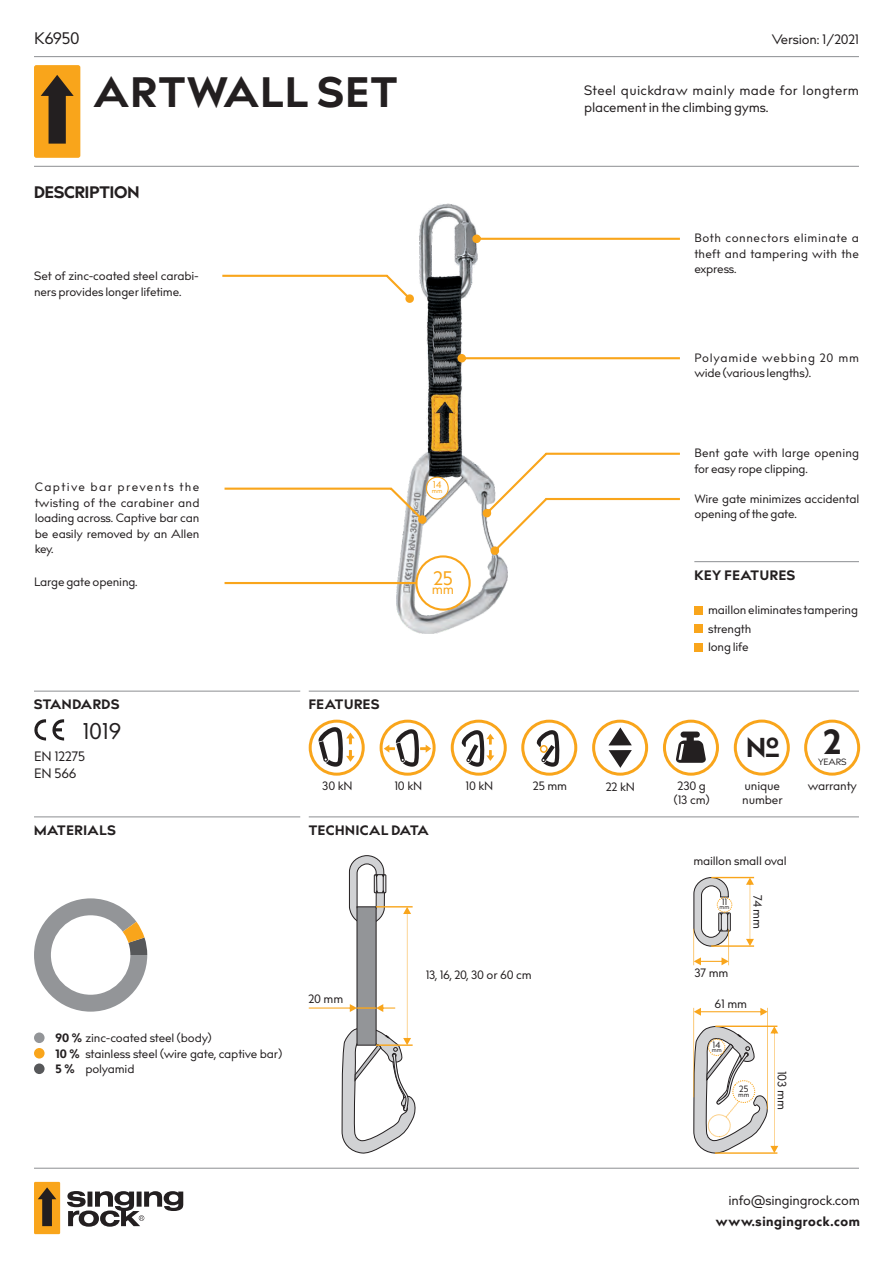
<style>
.page{position:relative;width:893px;height:1263px;background:#fff}
.page>*{position:absolute;margin:0;border:0;box-sizing:border-box;transform-origin:0 0}
.t1{font:700 42px "Bill Corporate";letter-spacing:.045em;color:#231f20}
.t2{font:700 34.5px "Bill Corporate";color:#231f20}
.t3{font:700 27px "Bill Corporate";color:#231f20}
.t4{font:22.5px "Bill Corporate";color:#231f20}
.t5{font:19.35px "Bill Corporate";color:#f9a51b}
.t6{font:700 16.5px "Bill Corporate";color:#231f20}
.t7{font:16.5px "Bill Corporate";color:#231f20}
.t8{font:13.65px "Bill Corporate";color:#f9a51b}
.t9{font:700 13.5px "Bill Corporate";letter-spacing:.045em;color:#231f20}
.t10{font:13.5px/17.4px "Bill Corporate";letter-spacing:.035em;color:#231f20}
.t11{font:13.5px/17.4px "Bill Corporate";color:#231f20}
.t12{font:12px/15.5px "Bill Corporate";color:#231f20}
.t13{font:12px/15.5px "Bill Corporate";letter-spacing:.025em;color:#231f20}
.t14{font:12px/15.5px "Bill Corporate";letter-spacing:.05em;color:#231f20}
.t15{font:9.75px "Bill Corporate";color:#f9a51b}
.t16{font:9px "Bill Corporate";color:#231f20}
.t17{font:6.75px "Bill Corporate";color:#231f20}
.t18{font:6.45px "Bill Corporate";color:#f9a51b}
.s1{font-weight:700}
</style>
<div class="page">
<img style="left:396px;top:203px;width:112px;height:430px">
<div style="left:34px;top:1182px;width:26px;height:52px;background:#f9a51b"></div>
<svg style="left:67px;top:1191px;width:116px;height:36px"></svg>
<svg style="left:38px;top:1187px;width:18px;height:39px"></svg>
<hr style="left:34px;top:1168px;width:825px;height:1px;background:#939598">
<hr style="left:34px;top:166px;width:825px;height:1px;background:#939598">
<svg style="left:663px;top:720px;width:56px;height:56px"></svg>
<div style="left:666px;top:723px;width:50px;height:50px;background:#fff;border-radius:50%"></div>
<svg style="left:676px;top:731px;width:30px;height:32px"></svg>
<svg style="left:521px;top:720px;width:56px;height:56px"></svg>
<div style="left:524px;top:723px;width:50px;height:50px;background:#fff;border-radius:50%"></div>
<svg style="left:537px;top:730px;width:23px;height:37px"></svg>
<svg style="left:451px;top:720px;width:56px;height:56px"></svg>
<div style="left:454px;top:723px;width:50px;height:50px;background:#fff;border-radius:50%"></div>
<svg style="left:461px;top:730px;width:33px;height:37px"></svg>
<svg style="left:309px;top:720px;width:56px;height:56px"></svg>
<div style="left:312px;top:723px;width:50px;height:50px;background:#fff;border-radius:50%"></div>
<svg style="left:318px;top:727px;width:37px;height:40px"></svg>
<svg style="left:380px;top:720px;width:56px;height:56px"></svg>
<div style="left:383px;top:723px;width:50px;height:50px;background:#fff;border-radius:50%"></div>
<svg style="left:384px;top:729px;width:47px;height:38px"></svg>
<hr style="left:309px;top:691px;width:550px;height:1px;background:#939598">
<hr style="left:34px;top:691px;width:266px;height:1px;background:#939598">
<hr style="left:309px;top:816px;width:550px;height:1px;background:#939598">
<hr style="left:34px;top:816px;width:266px;height:1px;background:#939598">
<div style="left:34px;top:65px;width:46px;height:93px;background:#f9a51b;border-radius:2px"></div>
<svg style="left:41px;top:75px;width:33px;height:69px"></svg>
<hr style="left:34px;top:56px;width:825px;height:1px;background:#939598">
<svg style="left:34px;top:719px;width:30px;height:21px"></svg>
<div style="left:426px;top:477px;width:23px;height:22px;border:1px solid #f9a51b;border-radius:50%"></div>
<hr style="left:694px;top:561px;width:165px;height:1px;background:#939598">
<div style="left:694px;top:606px;width:9px;height:9px;background:#f9a51b"></div>
<div style="left:694px;top:624px;width:9px;height:9px;background:#f9a51b"></div>
<div style="left:415px;top:555px;width:56px;height:56px;border:2px solid #f9a51b;border-radius:50%"></div>
<div style="left:694px;top:643px;width:9px;height:8px;background:#f9a51b"></div>
<hr style="left:225px;top:582px;width:191px;height:2px;background:#f9a51b">
<svg style="left:457px;top:354px;width:223px;height:8px"></svg>
<svg style="left:483px;top:453px;width:197px;height:102px"></svg>
<svg style="left:222px;top:275px;width:192px;height:28px"></svg>
<svg style="left:225px;top:488px;width:202px;height:36px"></svg>
<svg style="left:472px;top:235px;width:208px;height:8px"></svg>
<svg style="left:592px;top:720px;width:56px;height:56px"></svg>
<svg style="left:309px;top:855px;width:107px;height:299px"></svg>
<svg style="left:693px;top:1025px;width:85px;height:129px"></svg>
<hr style="left:767px;top:1008px;width:1px;height:101px;background:#f9a51b">
<hr style="left:693px;top:1008px;width:1px;height:89px;background:#f9a51b">
<svg style="left:694px;top:1008px;width:74px;height:8px"></svg>
<div style="left:708px;top:1039px;width:17px;height:17px;border:1px dashed #f9a51b;border-radius:50%"></div>
<svg style="left:804px;top:720px;width:56px;height:56px"></svg>
<svg style="left:734px;top:719px;width:56px;height:56px"></svg>
<svg style="left:34px;top:898px;width:113px;height:114px"></svg>
<div style="left:51px;top:915px;width:79px;height:80px;background:#fff;border-radius:50%"></div>
<div style="left:34px;top:1032px;width:11px;height:11px;background:#939598;border-radius:50%"></div>
<div style="left:34px;top:1048px;width:11px;height:10px;background:#f9a51b;border-radius:50%"></div>
<div style="left:34px;top:1063px;width:11px;height:11px;background:#57585a;border-radius:50%"></div>
<svg style="left:719px;top:913px;width:11px;height:18px"></svg>
<div style="left:717px;top:897px;width:15px;height:16px;border:1px dashed #f9a51b;border-radius:50%"></div>
<svg style="left:694px;top:877px;width:35px;height:69px"></svg>
<hr style="left:728px;top:929px;width:1px;height:36px;background:#f9a51b">
<hr style="left:693px;top:929px;width:1px;height:36px;background:#f9a51b">
<svg style="left:694px;top:957px;width:35px;height:8px"></svg>
<hr style="left:711px;top:946px;width:43px;height:1px;background:#f9a51b">
<hr style="left:711px;top:877px;width:43px;height:1px;background:#f9a51b">
<svg style="left:746px;top:878px;width:8px;height:68px"></svg>
<h3 class="t7" style="left:34px;top:32px;width:47px">K6950</h3>
<p class="t11" style="left:772px;top:32px;width:89px">Version: 1/2021</p>
<h1 class="t1" style="left:94px;top:77px;width:305px">ARTWALL SET</h1>
<p class="t10" style="left:584px;top:83px;width:276px">Steel quickdraw mainly made for longterm placement in the climbing gyms.</p>
<h3 class="t6" style="left:34px;top:186px;width:107px">DESCRIPTION</h3>
<p class="t12" style="left:34px;top:270px;width:166px">Set of zinc-coated steel carabi&shy;ners provides longer lifetime.</p>
<p class="t12" style="left:35px;top:481px;width:166px;text-align:justify">Captive bar prevents the twisting of the carabiner and loading across. Captive bar can be easily removed by an Allen key.</p>
<p class="t12" style="left:34px;top:576px;width:105px">Large gate opening.</p>
<p class="t15" style="left:433px;top:481px;width:10px">14</p>
<p class="t18" style="left:432px;top:489px;width:12px">mm</p>
<h3 class="t5" style="left:433px;top:571px;width:21px">25</h3>
<p class="t8" style="left:432px;top:584px;width:24px">mm</p>
<p class="t9" style="left:34px;top:700px;width:87px">STANDARDS</p>
<p class="t9" style="left:309px;top:700px;width:72px">FEATURES</p>
<h3 class="t4" style="left:83px;top:723px;width:40px">1019</h3>
<p class="t11" style="left:34px;top:749px;width:52px">EN 12275<br>EN 566</p>
<p class="t12" style="left:322px;top:780px;width:32px">30 kN</p>
<p class="t12" style="left:394px;top:780px;width:29px">10 kN</p>
<p class="t12" style="left:466px;top:780px;width:29px">10 kN</p>
<p class="t12" style="left:533px;top:780px;width:36px">25 mm</p>
<p class="t9" style="left:34px;top:826px;width:83px">MATERIALS</p>
<p class="t9" style="left:309px;top:826px;width:121px">TECHNICAL DATA</p>
<p class="t12" style="left:606px;top:780px;width:31px">22 kN</p>
<p class="t12" style="left:55px;top:1032px;width:228px"><span class="s1">90 %</span> zinc-coated steel (body)<br><span class="s1">10 %</span> stainless steel (wire gate, captive bar)<br><span class="s1">5 %</span> polyamid</p>
<p class="t12" style="left:308px;top:993px;width:36px">20 mm</p>
<p class="t12" style="left:426px;top:969px;width:107px">13, 16, 20, 30 or 60 cm</p>
<p class="t12" style="left:694px;top:232px;width:166px;text-align:justify">Both connectors eliminate a theft and tampering with the express.</p>
<p class="t14" style="left:694px;top:351px;width:166px">Polyamide webbing 20 mm wide (various lengths).</p>
<p class="t13" style="left:694px;top:447px;width:166px">Bent gate with large opening for easy rope clipping.</p>
<p class="t12" style="left:694px;top:492px;width:166px">Wire gate minimizes accidental opening of the gate.</p>
<p class="t9" style="left:694px;top:571px;width:102px">KEY FEATURES</p>
<p class="t12" style="left:708px;top:604px;width:151px">maillon eliminates tampering</p>
<p class="t12" style="left:708px;top:641px;width:42px">long life</p>
<p class="t12" style="left:708px;top:622px;width:45px">strength</p>
<p class="t12" style="left:674px;top:781px;width:37px;line-height:14px;text-align:center">230 g (13 cm)</p>
<h3 class="t3" style="left:746px;top:738px;width:36px">№</h3>
<h2 class="t2" style="left:824px;top:730px;width:19px">2</h2>
<p class="t16" style="left:818px;top:758px;width:30px">YEARS</p>
<p class="t12" style="left:742px;top:781px;width:42px;line-height:14px">unique number</p>
<p class="t12" style="left:808px;top:780px;width:50px">warranty</p>
<p class="t12" style="left:693px;top:855px;width:94px">maillon small oval</p>
<p class="t16" style="left:720px;top:899px;width:11px">11<sub>mm</sub></p>
<p class="t12" style="left:695px;top:967px;width:35px">37 mm</p>
<p class="t12" style="left:764px;top:895px;width:35px;rotate:90deg">74 mm</p>
<p class="t12" style="left:714px;top:998px;width:34px">61 mm</p>
<p class="t16" style="left:712px;top:1042px;width:11px">14<sub>mm</sub></p>
<p class="t16" style="left:739px;top:1086px;width:10px">25</p>
<p class="t17" style="left:738px;top:1092px;width:13px">mm</p>
<p class="t12" style="left:788px;top:1071px;width:40px;rotate:90deg">103 mm</p>
<p class="t11" style="left:728px;top:1193px;width:133px">info@singingrock.com</p>
<p class="t9" style="left:716px;top:1217px;width:145px">www.singingrock.com</p>
</div>
